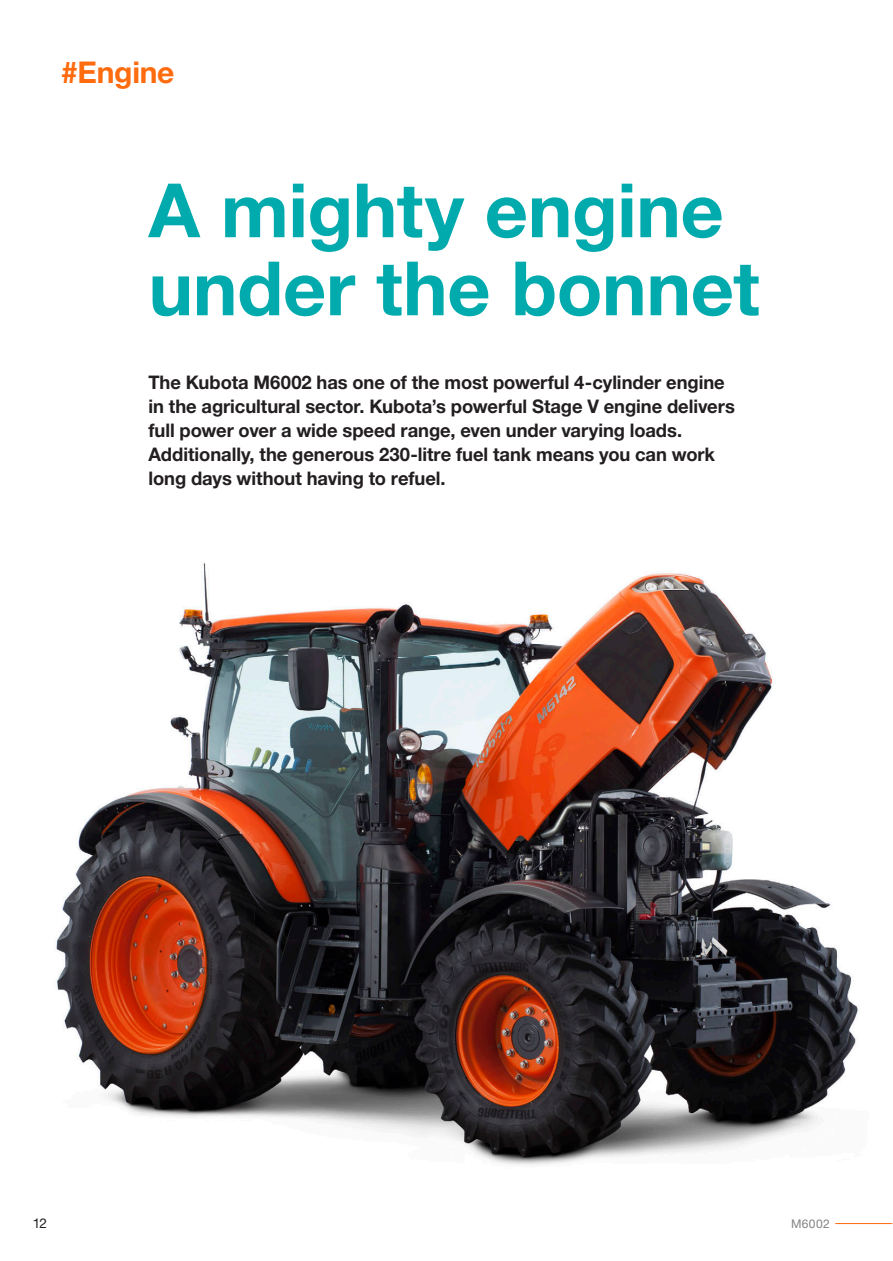
<style>
.page{position:relative;width:893px;height:1261px;background:#fff}
.page>*{position:absolute;margin:0;border:0;box-sizing:border-box;transform-origin:0 0}
._01_1_HEADLINE_50pt{font:700 75px/78px "Helvetica Neue LT Pro";letter-spacing:-.005em;color:#00aaad}
.Kapitelbezeichnung{font:700 30px "Helvetica Neue LT Pro";letter-spacing:-.01em;color:#ff6b0f}
._05_Intro{font:700 18.75px/24px "Helvetica Neue LT Pro";letter-spacing:-.005em;color:#231f20}
.t1{font:13.5px "Helvetica Neue LT Std";color:#231f20}
.t2{font:12px "Helvetica Neue LT Std";letter-spacing:.03em;color:#808285}
</style>
<div class="page">
<hr style="left:835px;top:1223px;width:57px;height:1px;background:#ff6b0f">
<img style="left:54px;top:563px;width:804px;height:602px">
<p class="Kapitelbezeichnung" style="left:61px;top:53px;width:115px">#Engine</p>
<p class="_01_1_HEADLINE_50pt" style="left:148px;top:170px;width:612px">A mighty engine under the bonnet</p>
<p class="_05_Intro" style="left:148px;top:370px;width:587px">The Kubota M6002 has one of the most powerful 4-cylinder engine in the agricultural sector. Kubota’s powerful Stage V engine delivers full power over a wide speed range, even under varying loads.<br>Additionally, the generous 230-litre fuel tank means you can work long days without having to refuel.</p>
<p class="t1" style="left:33px;top:1215px;width:16px">12</p>
<p class="t2" style="left:790px;top:1216px;width:40px">M6002</p>
</div>
